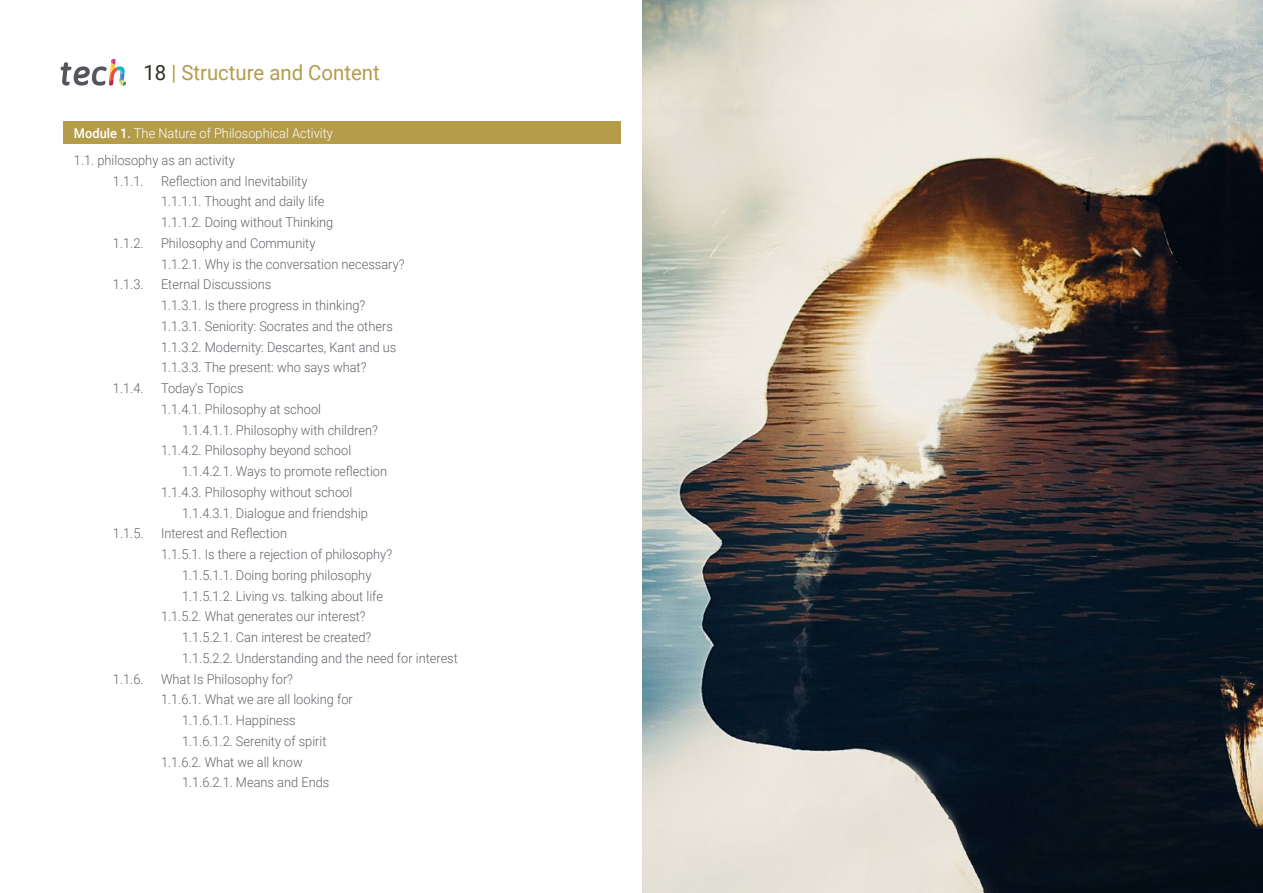
<style>
.page{position:relative;width:1263px;height:893px;background:#fff}
.page>*{position:absolute;margin:0;border:0;box-sizing:border-box;transform-origin:0 0}
.t1{font:21px "Roboto";color:#b49c4b}
.t2{font:300 13.5px/20.7px "Roboto";color:#61646a;scale:.95 1}
.t3{font:300 13.5px/27.2px "Roboto";color:#fff;scale:.95 1}
.s1{color:#312e20}
.s2{font-weight:500}
.s3{color:#61646a}
</style>
<div class="page">
<div style="left:63px;top:121px;width:558px;height:22px;background:#b49c4b"></div>
<svg style="left:61px;top:59px;width:65px;height:27px"></svg>
<img style="left:642px;top:0;width:621px;height:893px">
<h1 class="t1" style="left:144px;top:57px;width:238px"><span class="s1">18</span> | Structure and Content</h1>
<p class="t3" style="left:74px;top:119px;width:274px"><span class="s2">Module 1.</span> The Nature of Philosophical Activity<br><span class="s3">1.1. philosophy as an activity</span></p>
<p class="t2" style="left:113px;top:170px;width:34px">1.1.1.</p>
<p class="t2" style="left:161px;top:170px;width:183px">Reflection and Inevitability<br>1.1.1.1. Thought and daily life<br>1.1.1.2. Doing without Thinking</p>
<p class="t2" style="left:113px;top:232px;width:34px">1.1.2.</p>
<p class="t2" style="left:161px;top:232px;width:258px">Philosophy and Community<br>1.1.2.1. Why is the conversation necessary?</p>
<p class="t2" style="left:113px;top:274px;width:34px">1.1.3.</p>
<p class="t2" style="left:161px;top:274px;width:249px">Eternal Discussions<br>1.1.3.1. Is there progress in thinking?<br>1.1.3.1. Seniority: Socrates and the others 1.1.3.2. Modernity: Descartes, Kant and us 1.1.3.3. The present: who says what?</p>
<p class="t2" style="left:113px;top:377px;width:34px">1.1.4.</p>
<p class="t2" style="left:161px;top:377px;width:88px">Today's Topics</p>
<p class="t2" style="left:161px;top:398px;width:170px">1.1.4.1. Philosophy at school</p>
<p class="t2" style="left:182px;top:419px;width:208px">1.1.4.1.1. Philosophy with children?</p>
<p class="t2" style="left:161px;top:440px;width:202px">1.1.4.2. Philosophy beyond school</p>
<p class="t2" style="left:182px;top:460px;width:217px">1.1.4.2.1. Ways to promote reflection</p>
<p class="t2" style="left:161px;top:481px;width:203px">1.1.4.3. Philosophy without school</p>
<p class="t2" style="left:182px;top:502px;width:197px">1.1.4.3.1. Dialogue and friendship</p>
<p class="t2" style="left:113px;top:523px;width:34px">1.1.5.</p>
<p class="t2" style="left:161px;top:523px;width:134px">Interest and Reflection</p>
<p class="t2" style="left:161px;top:543px;width:245px">1.1.5.1. Is there a rejection of philosophy?</p>
<p class="t2" style="left:182px;top:564px;width:201px">1.1.5.1.1. Doing boring philosophy</p>
<p class="t2" style="left:182px;top:585px;width:213px">1.1.5.1.2. Living vs. talking about life</p>
<p class="t2" style="left:161px;top:606px;width:217px">1.1.5.2. What generates our interest?</p>
<p class="t2" style="left:182px;top:626px;width:201px">1.1.5.2.1. Can interest be created?</p>
<p class="t2" style="left:182px;top:647px;width:292px">1.1.5.2.2. Understanding and the need for interest</p>
<p class="t2" style="left:113px;top:668px;width:34px">1.1.6.</p>
<p class="t2" style="left:161px;top:668px;width:141px">What Is Philosophy for?</p>
<p class="t2" style="left:161px;top:689px;width:203px">1.1.6.1. What we are all looking for</p>
<p class="t2" style="left:182px;top:709px;width:121px">1.1.6.1.1. Happiness</p>
<p class="t2" style="left:182px;top:730px;width:154px">1.1.6.1.2. Serenity of spirit</p>
<p class="t2" style="left:161px;top:751px;width:151px">1.1.6.2. What we all know</p>
<p class="t2" style="left:182px;top:772px;width:157px">1.1.6.2.1. Means and Ends</p>
</div>
